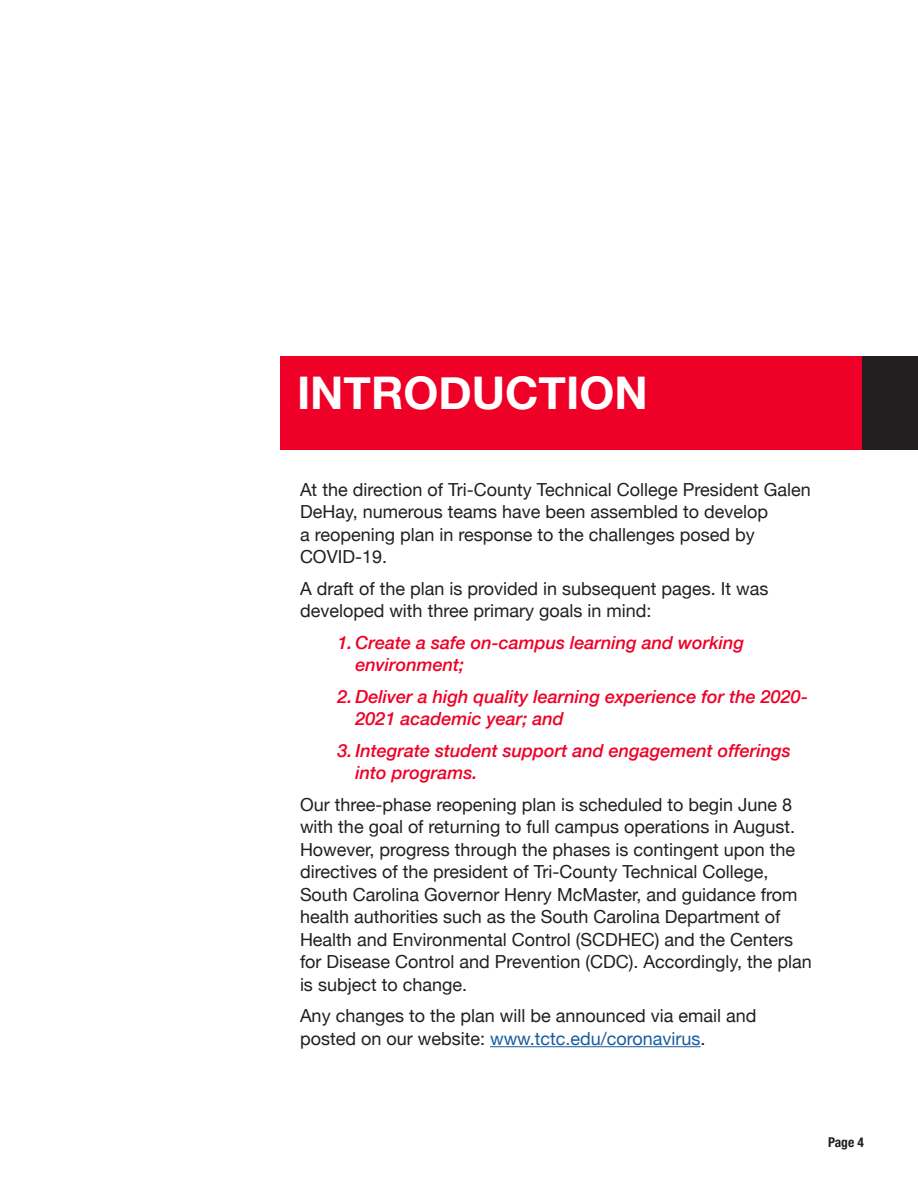
<style>
.page{position:relative;width:918px;height:1188px;background:#fff}
.page>*{position:absolute;margin:0;border:0;box-sizing:border-box;transform-origin:0 0}
.t1{font:700 45px "Helvetica Neue";color:#fff}
.t2{font:18px/22.5px "Helvetica Neue";color:#231f20}
.t3{font:italic 500 18px/22.5px "Helvetica Neue";color:#ef0027}
.t4{font:700 condensed 13.5px "Helvetica Neue";color:#231f20}
.s1{color:#175d9e}
</style>
<div class="page">
<div style="left:281px;top:356px;width:583px;height:93px;background:#ef0027"></div>
<div style="left:862px;top:356px;width:56px;height:93px;background:#231f20"></div>
<hr style="left:490px;top:1046px;width:211px;height:1px;background:#175d9e">
<p class="t1" style="left:297px;top:357px;width:352px">INTRODUCTION</p>
<p class="t2" style="left:300px;top:479px;width:512px">At the direction of Tri-County Technical College President Galen DeHay, numerous teams have been assembled to develop<br>a reopening plan in response to the challenges posed by COVID-19.</p>
<p class="t2" style="left:300px;top:578px;width:470px">A draft of the plan is provided in subsequent pages. It was developed with three primary goals in mind:</p>
<p class="t3" style="left:356px;top:630px;width:390px;text-indent:-18px">1. Create a safe on-campus learning and working environment;</p>
<p class="t3" style="left:356px;top:684px;width:454px;text-indent:-18px">2. Deliver a high quality learning experience for the 2020-<br>2021 academic year; and</p>
<p class="t3" style="left:356px;top:738px;width:437px;text-indent:-18px">3. Integrate student support and engagement offerings into programs.</p>
<p class="t2" style="left:300px;top:794px;width:513px">Our three-phase reopening plan is scheduled to begin June 8 with the goal of returning to full campus operations in August.<br>However, progress through the phases is contingent upon the directives of the president of Tri-County Technical College, South Carolina Governor Henry McMaster, and guidance from health authorities such as the South Carolina Department of Health and Environmental Control (SCDHEC) and the Centers for Disease Control and Prevention (CDC). Accordingly, the plan is subject to change.</p>
<p class="t2" style="left:300px;top:1006px;width:458px">Any changes to the plan will be announced via email and posted on our website: <span class="s1">www.tctc.edu/coronavirus</span>.</p>
<p class="t4" style="left:828px;top:1131px;width:37px">Page 4</p>
</div>
